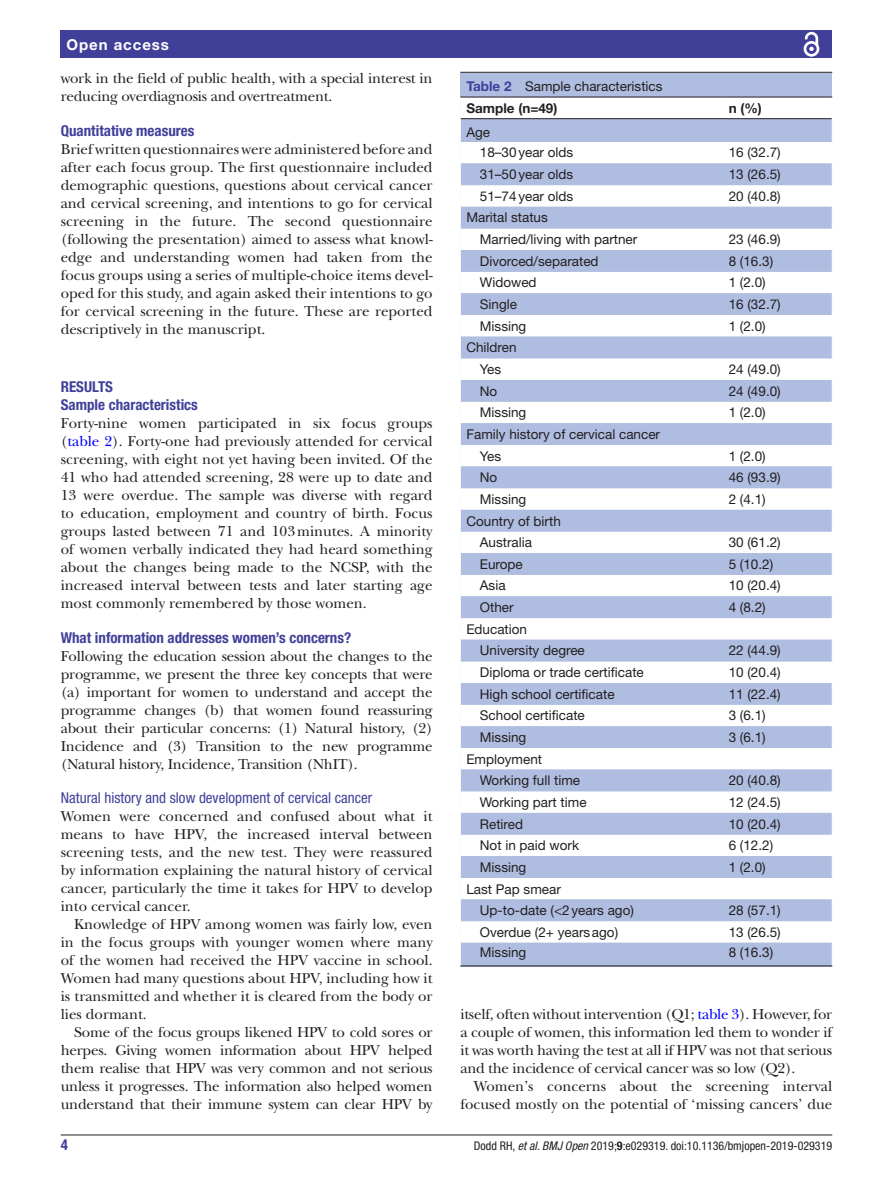
<style>
.page{position:relative;width:893px;height:1191px;background:#fff}
.page>*{position:absolute;margin:0;border:0;box-sizing:border-box;transform-origin:0 0}
.t1{font:15px/18px "New Baskerville";color:#231f20;text-align:justify}
.t2{font:700 condensed 15px/18px "Helvetica Neue LT Std";color:#414099}
.t3{font:condensed 15px "Helvetica Neue LT Std";color:#414099}
.t4{font:700 15px "Helvetica Neue LT Std";letter-spacing:.065em;color:#fff}
.t5{font:13.5px/21.6px "Helvetica Neue LT Std";color:#231f20}
.t6{font:700 13.5px "Helvetica Neue LT Std";color:#231f20}
.t7{font:condensed 12px "Helvetica Neue LT Std";color:#231f20}
.s1{color:#00f}
.s2{font-weight:700;color:#414099}
.s3{font-weight:700}
.s4{font-style:italic}
</style>
<div class="page">
<hr style="left:61px;top:1134px;width:771px;height:1px;background:#231f20">
<div style="left:61px;top:31px;width:771px;height:27px;background:#414099"></div>
<svg style="left:803px;top:31px;width:17px;height:26px"></svg>
<div style="left:460px;top:73px;width:372px;height:893px;background:#afbde1"></div>
<hr style="left:460px;top:72px;width:372px;height:1px;background:#231f20">
<div style="left:461px;top:98px;width:371px;height:20px;background:#fff"></div>
<svg style="left:461px;top:119px;width:371px;height:846px"></svg>
<hr style="left:460px;top:97px;width:263px;height:1px;background:#231f20">
<hr style="left:460px;top:118px;width:263px;height:1px;background:#231f20">
<hr style="left:723px;top:97px;width:109px;height:1px;background:#231f20">
<hr style="left:723px;top:118px;width:109px;height:1px;background:#231f20">
<hr style="left:460px;top:965px;width:263px;height:1px;background:#231f20">
<hr style="left:723px;top:965px;width:109px;height:1px;background:#231f20">
<svg style="left:460px;top:97px;width:1px;height:868px"></svg>
<p class="t4" style="left:66px;top:35px;width:104px">Open access</p>
<p class="t1" style="left:61px;top:69px;width:373px">work in the field of public health, with a special interest in reducing overdiagnosis and overtreatment.</p>
<p class="t2" style="left:61px;top:121px;width:135px">Quantitative measures</p>
<p class="t1" style="left:61px;top:140px;width:373px">Brief written questionnaires were administered before and after each focus group. The first questionnaire included demographic questions, questions about cervical cancer and cervical screening, and intentions to go for cervical screening in the future. The second questionnaire (following the presentation) aimed to assess what knowl&shy;edge and understanding women had taken from the focus groups using a series of multiple-choice items devel&shy;oped for this study, and again asked their intentions to go for cervical screening in the future. These are reported descriptively in the manuscript.</p>
<p class="t2" style="left:61px;top:377px;width:139px">Results<br>Sample characteristics</p>
<p class="t1" style="left:61px;top:414px;width:373px">Forty-nine women participated in six focus groups (<span class="s1">table 2</span>). Forty-one had previously attended for cervical screening, with eight not yet having been invited. Of the 41 who had attended screening, 28 were up to date and 13 were overdue. The sample was diverse with regard to education, employment and country of birth. Focus groups lasted between 71 and 103minutes. A minority of women verbally indicated they had heard something about the changes being made to the NCSP, with the increased interval between tests and later starting age most commonly remembered by those women.</p>
<p class="t2" style="left:61px;top:628px;width:292px">What information addresses women’s concerns?</p>
<p class="t1" style="left:61px;top:647px;width:373px">Following the education session about the changes to the programme, we present the three key concepts that were (a) important for women to understand and accept the programme changes (b) that women found reassuring about their particular concerns: (1) Natural history, (2)<br>Incidence and (3) Transition to the new programme (Natural history, Incidence, Transition (NhIT).</p>
<p class="t3" style="left:61px;top:789px;width:313px">Natural history and slow development of cervical cancer</p>
<p class="t1" style="left:61px;top:807px;width:373px">Women were concerned and confused about what it means to have HPV, the increased interval between screening tests, and the new test. They were reassured by information explaining the natural history of cervical cancer, particularly the time it takes for HPV to develop into cervical cancer.</p>
<p class="t1" style="left:61px;top:915px;width:373px;text-indent:14px">Knowledge of HPV among women was fairly low, even in the focus groups with younger women where many of the women had received the HPV vaccine in school.<br>Women had many questions about HPV, including how it is transmitted and whether it is cleared from the body or lies dormant.</p>
<p class="t1" style="left:61px;top:1023px;width:373px;text-indent:14px">Some of the focus groups likened HPV to cold sores or herpes. Giving women information about HPV helped them realise that HPV was very common and not serious unless it progresses. The information also helped women understand that their immune system can clear HPV by</p>
<p class="t5" style="left:466px;top:75px;width:198px;line-height:22px"><span class="s2">Table 2</span> Sample characteristics<br><span class="s3">Sample (n=49)</span></p>
<p class="t5" style="left:480px;top:122px;width:95px;line-height:20.1px;text-indent:-14px">Age<br>18–30year olds</p>
<p class="t6" style="left:729px;top:99px;width:35px">n (%)</p>
<p class="t5" style="left:729px;top:142px;width:54px">16 (32.7)</p>
<p class="t5" style="left:480px;top:163px;width:95px">31–50year olds</p>
<p class="t5" style="left:729px;top:163px;width:54px">13 (26.5)</p>
<p class="t5" style="left:480px;top:185px;width:95px">51–74year olds</p>
<p class="t5" style="left:729px;top:185px;width:54px">20 (40.8)</p>
<p class="t5" style="left:480px;top:207px;width:159px;text-indent:-14px">Marital status<br>Married/living with partner</p>
<p class="t5" style="left:729px;top:228px;width:54px">23 (46.9)</p>
<p class="t5" style="left:480px;top:250px;width:120px">Divorced/separated</p>
<p class="t5" style="left:729px;top:250px;width:46px">8 (16.3)</p>
<p class="t5" style="left:480px;top:271px;width:58px">Widowed</p>
<p class="t5" style="left:729px;top:271px;width:39px">1 (2.0)</p>
<p class="t5" style="left:480px;top:293px;width:39px">Single</p>
<p class="t5" style="left:729px;top:293px;width:54px">16 (32.7)</p>
<p class="t5" style="left:480px;top:315px;width:48px">Missing</p>
<p class="t5" style="left:729px;top:315px;width:39px">1 (2.0)</p>
<p class="t5" style="left:466px;top:336px;width:52px;text-align:center">Children<br>Yes</p>
<p class="t5" style="left:729px;top:358px;width:54px">24 (49.0)</p>
<p class="t5" style="left:480px;top:380px;width:19px">No</p>
<p class="t5" style="left:729px;top:380px;width:54px">24 (49.0)</p>
<p class="t5" style="left:480px;top:401px;width:48px">Missing</p>
<p class="t5" style="left:729px;top:401px;width:39px">1 (2.0)</p>
<p class="t5" style="left:480px;top:423px;width:182px;text-indent:-14px">Family history of cervical cancer<br>Yes</p>
<p class="t5" style="left:729px;top:445px;width:39px">1 (2.0)</p>
<p class="t5" style="left:480px;top:466px;width:19px">No</p>
<p class="t5" style="left:729px;top:466px;width:54px">46 (93.9)</p>
<p class="t5" style="left:480px;top:488px;width:48px">Missing</p>
<p class="t5" style="left:729px;top:488px;width:39px">2 (4.1)</p>
<p class="t5" style="left:480px;top:510px;width:83px;text-indent:-14px">Country of birth<br>Australia</p>
<p class="t5" style="left:729px;top:531px;width:54px">30 (61.2)</p>
<p class="t5" style="left:480px;top:553px;width:45px">Europe</p>
<p class="t5" style="left:729px;top:553px;width:46px">5 (10.2)</p>
<p class="t5" style="left:480px;top:574px;width:27px">Asia</p>
<p class="t5" style="left:729px;top:574px;width:54px">10 (20.4)</p>
<p class="t5" style="left:480px;top:596px;width:35px">Other</p>
<p class="t5" style="left:729px;top:596px;width:39px">4 (8.2)</p>
<p class="t5" style="left:480px;top:618px;width:107px;text-indent:-14px">Education<br>University degree</p>
<p class="t5" style="left:729px;top:639px;width:54px">22 (44.9)</p>
<p class="t5" style="left:480px;top:661px;width:166px">Diploma or trade certificate</p>
<p class="t5" style="left:729px;top:661px;width:54px">10 (20.4)</p>
<p class="t5" style="left:480px;top:683px;width:136px">High school certificate</p>
<p class="t5" style="left:729px;top:683px;width:54px">11 (22.4)</p>
<p class="t5" style="left:480px;top:704px;width:106px">School certificate</p>
<p class="t5" style="left:729px;top:704px;width:39px">3 (6.1)</p>
<p class="t5" style="left:480px;top:726px;width:48px">Missing</p>
<p class="t5" style="left:729px;top:726px;width:39px">3 (6.1)</p>
<p class="t5" style="left:480px;top:748px;width:102px;text-indent:-14px">Employment<br>Working full time</p>
<p class="t5" style="left:729px;top:769px;width:54px">20 (40.8)</p>
<p class="t5" style="left:480px;top:791px;width:108px">Working part time</p>
<p class="t5" style="left:729px;top:791px;width:54px">12 (24.5)</p>
<p class="t5" style="left:480px;top:813px;width:45px">Retired</p>
<p class="t5" style="left:729px;top:813px;width:54px">10 (20.4)</p>
<p class="t5" style="left:480px;top:834px;width:101px">Not in paid work</p>
<p class="t5" style="left:729px;top:834px;width:46px">6 (12.2)</p>
<p class="t5" style="left:480px;top:856px;width:48px">Missing</p>
<p class="t5" style="left:729px;top:856px;width:39px">1 (2.0)</p>
<p class="t5" style="left:480px;top:877px;width:156px;text-indent:-14px">Last Pap smear<br>Up-to-date (&lt;2years ago)</p>
<p class="t5" style="left:729px;top:899px;width:54px">28 (57.1)</p>
<p class="t5" style="left:480px;top:921px;width:140px">Overdue (2+ yearsago)</p>
<p class="t5" style="left:729px;top:921px;width:54px">13 (26.5)</p>
<p class="t5" style="left:480px;top:941px;width:48px">Missing</p>
<p class="t5" style="left:729px;top:941px;width:46px">8 (16.3)</p>
<p class="t1" style="left:460px;top:1005px;width:373px">itself, often without intervention (Q1; <span class="s1">table 3</span>). However, for a couple of women, this information led them to wonder if it was worth having the test at all if HPV was not that serious and the incidence of cervical cancer was so low (Q2).</p>
<p class="t1" style="left:460px;top:1077px;width:373px;text-align:right">Women’s concerns about the screening interval focused mostly on the potential of ‘missing cancers’ due</p>
<p class="t2" style="left:61px;top:1135px;width:9px">4</p>
<p class="t7" style="left:474px;top:1138px;width:360px">Dodd RH, <span class="s4">et al</span>. <span class="s4">BMJ Open</span> 2019;<span class="s3">9</span>:e029319. doi:10.1136/bmjopen-2019-029319</p>
</div>
